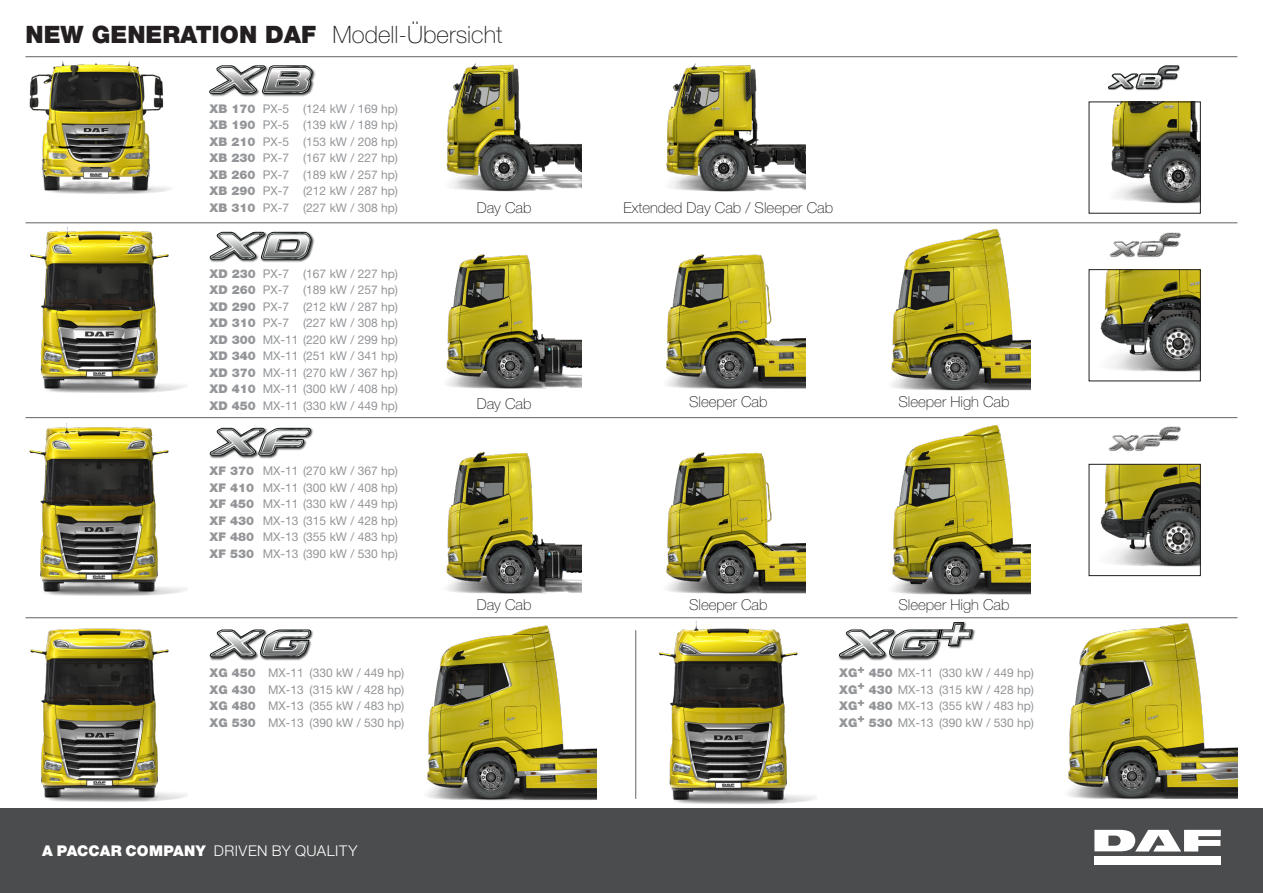
<style>
.page{position:relative;width:1263px;height:893px;background:#fff}
.page>*{position:absolute;margin:0;border:0;box-sizing:border-box;transform-origin:0 0}
.t1{font:900 24px "Helvetica Neue LT Pro";color:#231f20}
.t2{font:100 15px "Helvetica Neue LT Pro";color:#231f20}
.t3{font:300 14.85px "Helvetica Neue LT Pro";letter-spacing:.035em;color:#fff}
.t4{font:12px/16.5px "Helvetica Neue LT Pro";color:#939598;text-align:justify}
.s1{font-weight:100}
.s2{font-weight:900}
</style>
<div class="page">
<div style="left:0;top:809px;width:1263px;height:84px;background:#4b4c4d"></div>
<div style="left:1094px;top:856px;width:127px;height:8px;background:#fff"></div>
<svg style="left:1094px;top:830px;width:127px;height:21px"></svg>
<hr style="left:26px;top:56px;width:1211px;height:1px;background:#636366">
<hr style="left:26px;top:222px;width:1211px;height:1px;background:#636366">
<hr style="left:26px;top:417px;width:1211px;height:1px;background:#636366">
<hr style="left:26px;top:617px;width:1211px;height:1px;background:#636366">
<svg style="left:205px;top:222px;width:112px;height:40px"></svg>
<img style="left:269px;top:65px;width:47px;height:32px">
<img style="left:210px;top:65px;width:59px;height:32px">
<svg style="left:209px;top:66px;width:103px;height:28px"></svg>
<svg style="left:205px;top:418px;width:111px;height:41px"></svg>
<svg style="left:209px;top:629px;width:104px;height:32px"></svg>
<svg style="left:834px;top:617px;width:143px;height:44px"></svg>
<img style="left:427px;top:56px;width:154px;height:136px">
<img style="left:446px;top:254px;width:135px;height:135px">
<img style="left:876px;top:222px;width:154px;height:169px">
<img style="left:651px;top:56px;width:154px;height:136px">
<img style="left:666px;top:254px;width:139px;height:135px">
<img style="left:877px;top:417px;width:154px;height:178px">
<img style="left:666px;top:452px;width:139px;height:142px">
<img style="left:446px;top:451px;width:135px;height:143px">
<img style="left:427px;top:625px;width:169px;height:176px">
<img style="left:25px;top:618px;width:163px;height:184px">
<img style="left:651px;top:617px;width:165px;height:187px">
<img style="left:26px;top:418px;width:161px;height:178px">
<img style="left:25px;top:222px;width:162px;height:171px">
<img style="left:29px;top:61px;width:141px;height:133px">
<img style="left:1068px;top:623px;width:169px;height:177px">
<img style="left:1100px;top:271px;width:99px;height:101px">
<div style="left:1089px;top:269px;width:112px;height:112px;border:1px solid #231f20"></div>
<img style="left:1109px;top:232px;width:72px;height:25px">
<img style="left:1111px;top:104px;width:88px;height:100px">
<div style="left:1089px;top:102px;width:112px;height:112px;border:1px solid #231f20"></div>
<img style="left:1164px;top:65px;width:16px;height:5px">
<img style="left:1140px;top:88px;width:22px;height:2px">
<img style="left:1108px;top:88px;width:32px;height:2px">
<svg style="left:1108px;top:66px;width:71px;height:22px"></svg>
<img style="left:1100px;top:466px;width:99px;height:101px">
<div style="left:1089px;top:464px;width:112px;height:112px;border:1px solid #231f20"></div>
<img style="left:1108px;top:427px;width:73px;height:24px">
<hr style="left:635px;top:630px;width:1px;height:169px;background:#636366">
<h1 class="t1" style="left:26px;top:20px;width:478px">NEW GENERATION DAF <span class="s1">Modell-Übersicht</span></h1>
<p class="t4" style="left:210px;top:100px;width:190px"><span class="s2">XB 170</span> PX-5 (124 kW / 169 hp)<br><span class="s2">XB 190</span> PX-5 (139 kW / 189 hp)<br><span class="s2">XB 210</span> PX-5 (153 kW / 208 hp)<br><span class="s2">XB 230</span> PX-7 (167 kW / 227 hp)<br><span class="s2">XB 260</span> PX-7 (189 kW / 257 hp)<br><span class="s2">XB 290</span> PX-7 (212 kW / 287 hp)<br><span class="s2">XB 310</span> PX-7 (227 kW / 308 hp)</p>
<p class="t4" style="left:210px;top:265px;width:190px"><span class="s2">XD 230</span> PX-7 (167 kW / 227 hp)<br><span class="s2">XD 260</span> PX-7 (189 kW / 257 hp)<br><span class="s2">XD 290</span> PX-7 (212 kW / 287 hp)<br><span class="s2">XD 310</span> PX-7 (227 kW / 308 hp)<br><span class="s2">XD 300</span> MX-11 (220 kW / 299 hp)<br><span class="s2">XD 340</span> MX-11 (251 kW / 341 hp)<br><span class="s2">XD 370</span> MX-11 (270 kW / 367 hp)<br><span class="s2">XD 410</span> MX-11 (300 kW / 408 hp)<br><span class="s2">XD 450</span> MX-11 (330 kW / 449 hp)</p>
<p class="t4" style="left:210px;top:462px;width:190px"><span class="s2">XF 370</span> MX-11 (270 kW / 367 hp)<br><span class="s2">XF 410</span> MX-11 (300 kW / 408 hp)<br><span class="s2">XF 450</span> MX-11 (330 kW / 449 hp)<br><span class="s2">XF 430</span> MX-13 (315 kW / 428 hp)<br><span class="s2">XF 480</span> MX-13 (355 kW / 483 hp)<br><span class="s2">XF 530</span> MX-13 (390 kW / 530 hp)</p>
<p class="t4" style="left:210px;top:665px;width:196px"><span class="s2">XG 450</span> MX-11 (330 kW / 449 hp)<br><span class="s2">XG 430</span> MX-13 (315 kW / 428 hp)<br><span class="s2">XG 480</span> MX-13 (355 kW / 483 hp)<br><span class="s2">XG 530</span> MX-13 (390 kW / 530 hp)</p>
<p class="t3" style="left:42px;top:842px;width:317px"><span class="s2">A PACCAR COMPANY</span> DRIVEN BY QUALITY</p>
<p class="t2" style="left:477px;top:199px;width:56px">Day Cab</p>
<p class="t2" style="left:623px;top:199px;width:211px">Extended Day Cab / Sleeper Cab</p>
<p class="t2" style="left:477px;top:395px;width:56px">Day Cab</p>
<p class="t2" style="left:689px;top:393px;width:80px">Sleeper Cab</p>
<p class="t2" style="left:898px;top:393px;width:112px">Sleeper High Cab</p>
<p class="t2" style="left:477px;top:596px;width:56px">Day Cab</p>
<p class="t2" style="left:689px;top:596px;width:80px">Sleeper Cab</p>
<p class="t2" style="left:898px;top:596px;width:112px">Sleeper High Cab</p>
<p class="t4" style="left:839px;top:665px;width:196px"><span class="s2">XG</span><sup>+</sup> <span class="s2">450</span> MX-11 (330 kW / 449 hp)<br><span class="s2">XG</span><sup>+</sup> <span class="s2">430</span> MX-13 (315 kW / 428 hp)<br><span class="s2">XG</span><sup>+</sup> <span class="s2">480</span> MX-13 (355 kW / 483 hp)<br><span class="s2">XG</span><sup>+</sup> <span class="s2">530</span> MX-13 (390 kW / 530 hp)</p>
</div>
